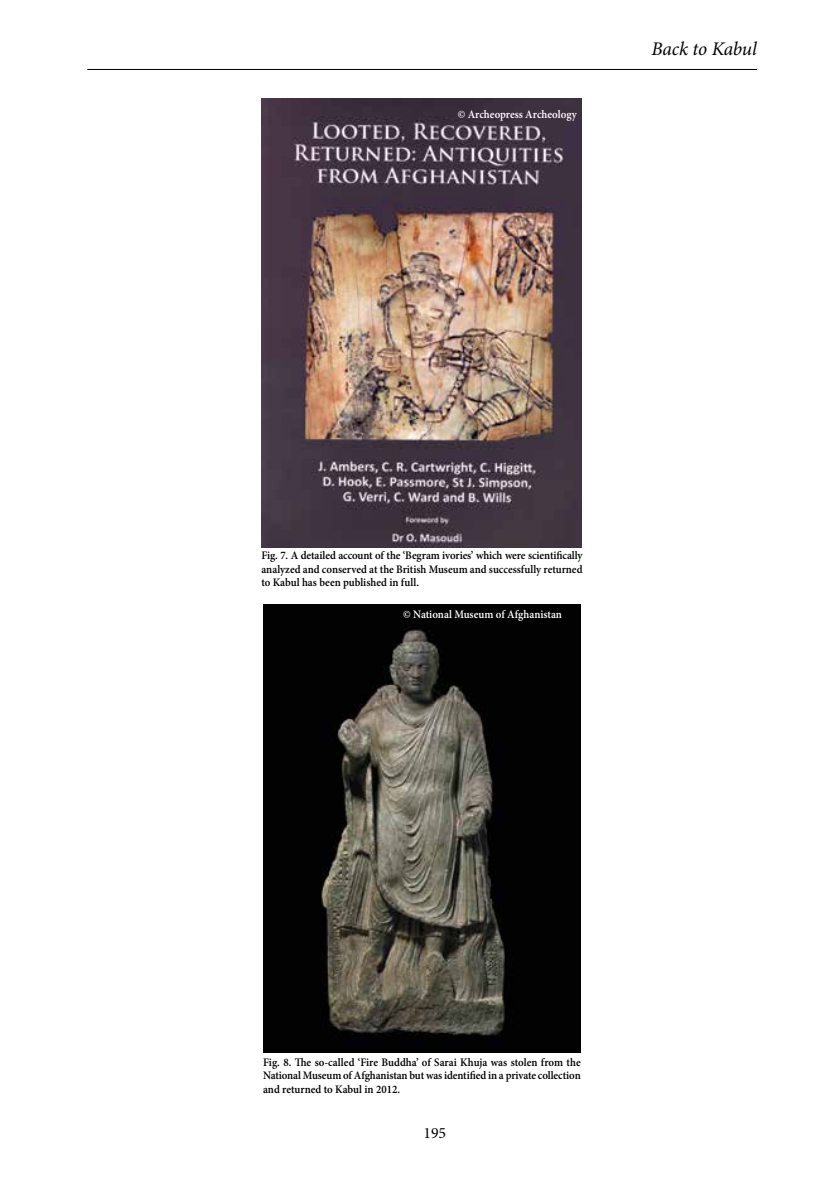
<style>
.page{position:relative;width:819px;height:1191px;background:#fff}
.page>*{position:absolute;margin:0;border:0;box-sizing:border-box;transform-origin:0 0}
.t1{font:italic 19.25px "Minion Pro";letter-spacing:-.01em;color:#000}
.t2{font:15.75px "Minion Pro";color:#000}
.t3{font:600 11.55px/13.8px "Minion Pro";color:#000;text-align:justify;scale:.94 1}
.t4{font:600 11.55px "Minion Pro";color:#fff;scale:.94 1}
</style>
<div class="page">
<hr style="left:87px;top:69px;width:669px;height:1px;background:#000">
<img style="left:261px;top:98px;width:320px;height:449px">
<img style="left:263px;top:605px;width:317px;height:447px">
<p class="t4" style="left:457px;top:106px;width:128px">© Archeopress Archeology</p>
<h1 class="t1" style="left:651px;top:36px;width:107px">Back to Kabul</h1>
<p class="t3" style="left:261px;top:548px;width:343px">Fig. 7. A detailed account of the ‘Begram ivories’ which were scientifically analyzed and conserved at the British Museum and successfully returned to Kabul has been published in full.</p>
<p class="t4" style="left:403px;top:607px;width:170px">© National Museum of Afghanistan</p>
<p class="t3" style="left:263px;top:1054px;width:339px">Fig. 8. The so-called ‘Fire Buddha’ of Sarai Khuja was stolen from the National Museum of Afghanistan but was identified in a private collection and returned to Kabul in 2012.</p>
<h2 class="t2" style="left:423px;top:1122px;width:24px">195</h2>
</div>
